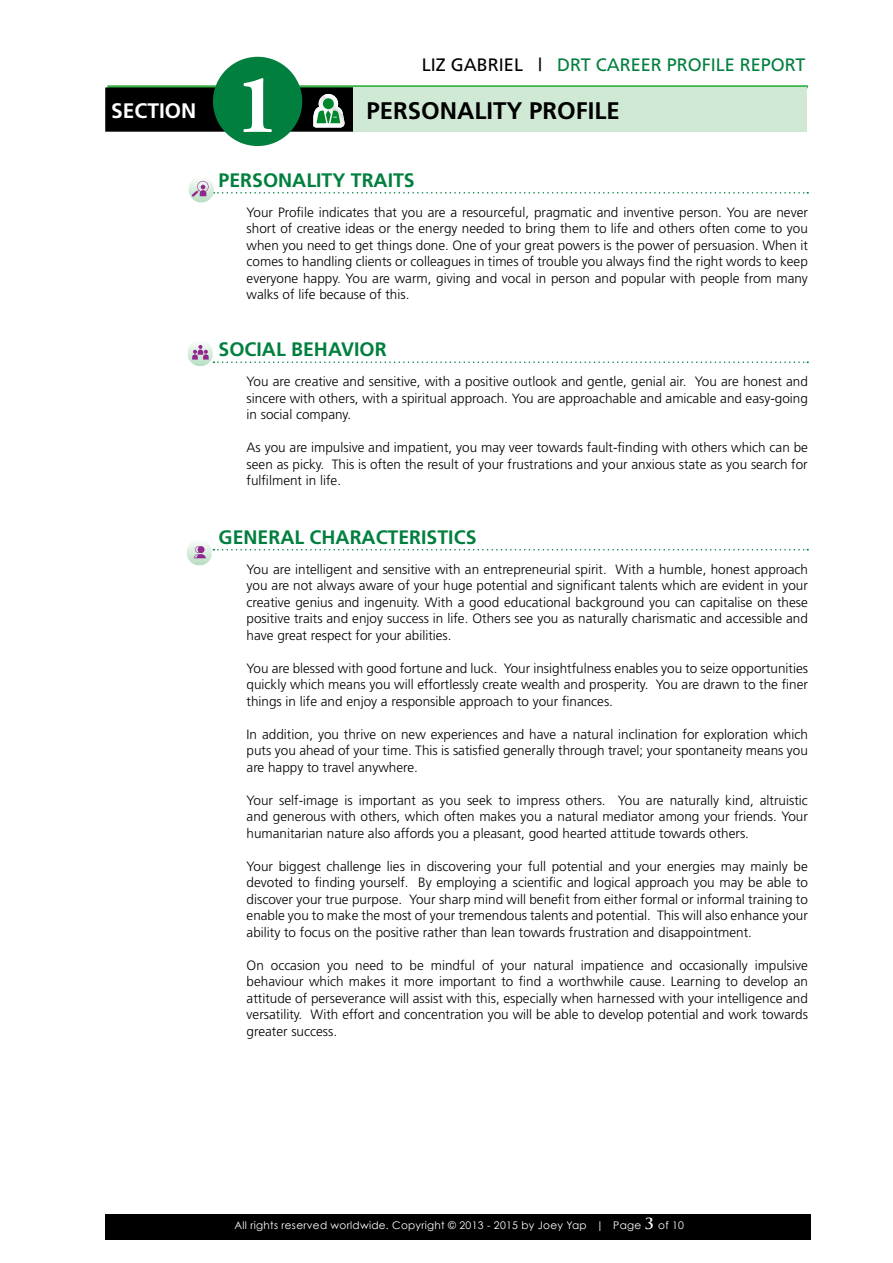
<style>
.page{position:relative;width:893px;height:1263px;background:#fff}
.page>*{position:absolute;margin:0;border:0;box-sizing:border-box;transform-origin:0 0}
.t1{font:700 84px "Adobe Garamond Pro";color:#fff}
.t2{font:700 24px "Frutiger";color:#000}
.t3{font:700 21px "Frutiger";color:#fff}
.t4{font:700 19.5px "Frutiger";color:#007f3e}
.t5{font:18px "Frutiger";color:#007f3e}
.t6{font:300 13.5px/16.5px "Frutiger";color:#000;text-align:justify}
.t7{font:10.5px "Century Gothic";letter-spacing:.025em;color:#fff}
.s1{color:#000}
.s2{font-family:"Trajan Pro";font-weight:700;font-size:15px}
</style>
<div class="page">
<div style="left:105px;top:1215px;width:706px;height:25px;background:#000"></div>
<hr style="left:107px;top:85px;width:701px;height:3px;background:#3cb24a">
<svg style="left:189px;top:180px;width:619px;height:22px"></svg>
<svg style="left:188px;top:343px;width:620px;height:23px"></svg>
<svg style="left:187px;top:543px;width:621px;height:22px"></svg>
<div style="left:354px;top:87px;width:453px;height:45px;background:#d0e9d4"></div>
<div style="left:213px;top:57px;width:89px;height:89px;background:#007f3e;border-radius:50%"></div>
<svg style="left:105px;top:87px;width:249px;height:45px"></svg>
<h3 class="t3" style="left:111px;top:98px;width:87px">SECTION</h3>
<h1 class="t1" style="left:235px;top:56px;width:45px">1</h1>
<h3 class="t5" style="left:422px;top:55px;width:385px"><span class="s1">LIZ GABRIEL |</span> DRT CAREER PROFILE REPORT</h3>
<h2 class="t2" style="left:366px;top:96px;width:255px">PERSONALITY PROFILE</h2>
<h3 class="t4" style="left:219px;top:169px;width:198px">PERSONALITY TRAITS</h3>
<p class="t6" style="left:247px;top:204px;width:563px">Your Profile indicates that you are a resourceful, pragmatic and inventive person. You are never short of creative ideas or the energy needed to bring them to life and others often come to you when you need to get things done. One of your great powers is the power of persuasion. When it comes to handling clients or colleagues in times of trouble you always find the right words to keep everyone happy. You are warm, giving and vocal in person and popular with people from many walks of life because of this.</p>
<h3 class="t4" style="left:219px;top:338px;width:170px">SOCIAL BEHAVIOR</h3>
<p class="t6" style="left:247px;top:373px;width:563px">You are creative and sensitive, with a positive outlook and gentle, genial air. You are honest and sincere with others, with a spiritual approach. You are approachable and amicable and easy-going in social company.</p>
<p class="t6" style="left:247px;top:439px;width:563px">As you are impulsive and impatient, you may veer towards fault-finding with others which can be seen as picky. This is often the result of your frustrations and your anxious state as you search for fulfilment in life.</p>
<h3 class="t4" style="left:219px;top:525px;width:259px">GENERAL CHARACTERISTICS</h3>
<p class="t6" style="left:247px;top:561px;width:563px">You are intelligent and sensitive with an entrepreneurial spirit. With a humble, honest approach you are not always aware of your huge potential and significant talents which are evident in your creative genius and ingenuity. With a good educational background you can capitalise on these positive traits and enjoy success in life. Others see you as naturally charismatic and accessible and have great respect for your abilities.</p>
<p class="t6" style="left:247px;top:660px;width:563px">You are blessed with good fortune and luck. Your insightfulness enables you to seize opportunities quickly which means you will effortlessly create wealth and prosperity. You are drawn to the finer things in life and enjoy a responsible approach to your finances.</p>
<p class="t6" style="left:247px;top:726px;width:563px">In addition, you thrive on new experiences and have a natural inclination for exploration which puts you ahead of your time. This is satisfied generally through travel; your spontaneity means you are happy to travel anywhere.</p>
<p class="t6" style="left:247px;top:792px;width:563px">Your self-image is important as you seek to impress others. You are naturally kind, altruistic and generous with others, which often makes you a natural mediator among your friends. Your humanitarian nature also affords you a pleasant, good hearted attitude towards others.</p>
<p class="t6" style="left:247px;top:858px;width:563px">Your biggest challenge lies in discovering your full potential and your energies may mainly be devoted to finding yourself. By employing a scientific and logical approach you may be able to discover your true purpose. Your sharp mind will benefit from either formal or informal training to enable you to make the most of your tremendous talents and potential. This will also enhance your ability to focus on the positive rather than lean towards frustration and disappointment.</p>
<p class="t6" style="left:247px;top:957px;width:563px">On occasion you need to be mindful of your natural impatience and occasionally impulsive behaviour which makes it more important to find a worthwhile cause. Learning to develop an attitude of perseverance will assist with this, especially when harnessed with your intelligence and versatility. With effort and concentration you will be able to develop potential and work towards greater success.</p>
<p class="t7" style="left:234px;top:1219px;width:451px">All rights reserved worldwide. Copyright © 2013 - 2015 by Joey Yap | Page <span class="s2">3</span> of 10</p>
</div>
